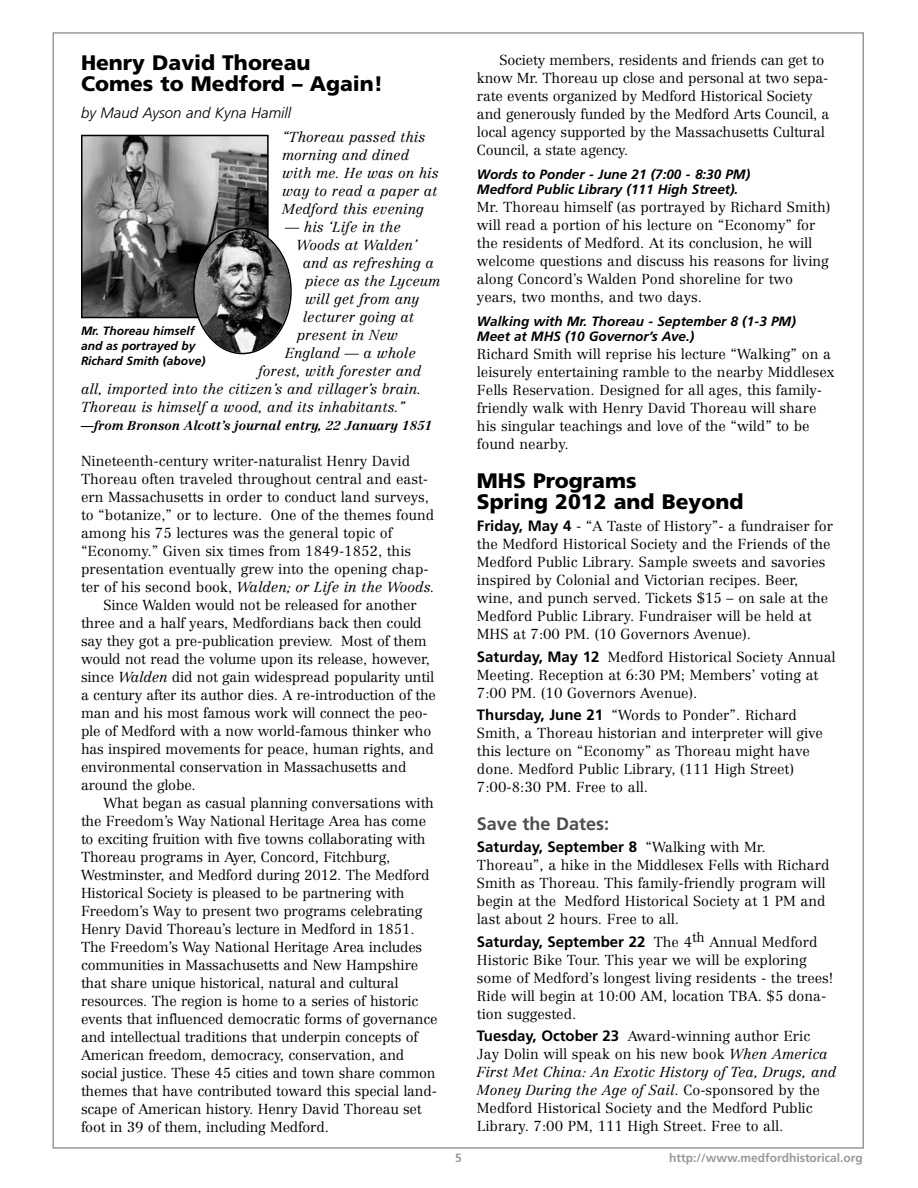
<style>
.page{position:relative;width:918px;height:1188px;background:#fff}
.page>*{position:absolute;margin:0;border:0;box-sizing:border-box;transform-origin:0 0}
.t1{font:900 21px/21px "Frutiger";color:#000}
.t2{font:700 18px "Frutiger";color:#4d4d4d}
.t3{font:700 15px "Frutiger";color:#000}
.t4{font:italic 300 15px "Frutiger";color:#000}
.t5{font:300 14.25px/18px "Centennial";color:#000}
.t6{font:italic 300 14.25px/18px "Centennial";color:#000}
.t7{font:italic 700 13.5px/15px "Frutiger";color:#000}
.t8{font:italic 700 12.75px "Centennial";color:#000}
.t9{font:italic 700 12px/15px "Frutiger";color:#000}
.t10{font:700 12px "Frutiger";color:#999}
.s1{font-style:normal}
.s2{font-style:italic}
.s3{font-family:"Frutiger";font-weight:700;font-size:15px}
.s4{font-family:"Centennial";font-weight:300;font-size:14.25px}
</style>
<div class="page">
<img style="left:84px;top:138px;width:182px;height:177px">
<div style="left:81px;top:135px;width:188px;height:183px;border:2px solid #000"></div>
<svg style="left:193px;top:228px;width:99px;height:126px"></svg>
<h1 class="t1" style="left:81px;top:52px;width:304px">Henry David Thoreau<br>Comes to Medford – Again!</h1>
<p class="t4" style="left:81px;top:104px;width:212px">by Maud Ayson and Kyna Hamill</p>
<p class="t6" style="left:282px;top:128px;width:158px">“Thoreau passed this morning and dined with me. He was on his way to read a paper at<br>Medford this evening</p>
<p class="t6" style="left:285px;top:218px;width:117px">— his ‘Life in the</p>
<p class="t6" style="left:297px;top:236px;width:122px">Woods at Walden’</p>
<p class="t6" style="left:303px;top:254px;width:133px">and as refreshing a</p>
<p class="t6" style="left:305px;top:272px;width:137px">piece as the Lyceum</p>
<p class="t6" style="left:305px;top:290px;width:116px">will get from any</p>
<p class="t6" style="left:303px;top:308px;width:113px">lecturer going at</p>
<p class="t6" style="left:297px;top:326px;width:103px">present in New</p>
<p class="t6" style="left:285px;top:344px;width:132px">England — a whole</p>
<p class="t6" style="left:258px;top:362px;width:164px">forest, with forester and</p>
<p class="t6" style="left:81px;top:380px;width:342px">all, imported into the citizen’s and villager’s brain.</p>
<p class="t6" style="left:81px;top:398px;width:326px">Thoreau is himself a wood, and its inhabitants.”</p>
<p class="t8" style="left:81px;top:418px;width:353px">—from Bronson Alcott’s journal entry, 22 January 1851</p>
<p class="t5" style="left:81px;top:452px;width:331px">Nineteenth-century writer-naturalist Henry David</p>
<p class="t5" style="left:81px;top:470px;width:349px">Thoreau often traveled throughout central and east-</p>
<p class="t5" style="left:81px;top:488px;width:350px">ern Massachusetts in order to conduct land surveys,</p>
<p class="t5" style="left:81px;top:506px;width:355px">to “botanize,” or to lecture. One of the themes found</p>
<p class="t5" style="left:81px;top:524px;width:313px">among his 75 lectures was the general topic of</p>
<p class="t5" style="left:81px;top:542px;width:332px">“Economy.” Given six times from 1849-1852, this</p>
<p class="t5" style="left:81px;top:560px;width:349px">presentation eventually grew into the opening chap-</p>
<p class="t6" style="left:81px;top:578px;width:355px"><span class="s1">ter of his second book,</span> Walden; or Life in the Woods.</p>
<p class="t5" style="left:103px;top:596px;width:315px">Since Walden would not be released for another</p>
<p class="t5" style="left:81px;top:614px;width:342px">three and a half years, Medfordians back then could</p>
<p class="t5" style="left:81px;top:632px;width:347px">say they got a pre-publication preview. Most of them</p>
<p class="t5" style="left:81px;top:650px;width:350px">would not read the volume upon its release, however,</p>
<p class="t5" style="left:81px;top:668px;width:355px">since <span class="s2">Walden</span> did not gain widespread popularity until</p>
<p class="t5" style="left:81px;top:686px;width:356px">a century after its author dies. A re-introduction of the</p>
<p class="t5" style="left:81px;top:704px;width:348px">man and his most famous work will connect the peo-</p>
<p class="t5" style="left:81px;top:722px;width:352px">ple of Medford with a now world-famous thinker who</p>
<p class="t5" style="left:81px;top:740px;width:354px">has inspired movements for peace, human rights, and</p>
<p class="t5" style="left:81px;top:758px;width:327px">environmental conservation in Massachusetts and</p>
<p class="t5" style="left:81px;top:776px;width:116px">around the globe.</p>
<p class="t5" style="left:103px;top:794px;width:332px">What began as casual planning conversations with</p>
<p class="t5" style="left:81px;top:812px;width:347px">the Freedom’s Way National Heritage Area has come</p>
<p class="t5" style="left:81px;top:830px;width:346px">to exciting fruition with five towns collaborating with</p>
<p class="t5" style="left:81px;top:848px;width:311px">Thoreau programs in Ayer, Concord, Fitchburg,</p>
<p class="t5" style="left:81px;top:866px;width:350px">Westminster, and Medford during 2012. The Medford</p>
<p class="t5" style="left:81px;top:884px;width:325px">Historical Society is pleased to be partnering with</p>
<p class="t5" style="left:81px;top:902px;width:343px">Freedom’s Way to present two programs celebrating</p>
<p class="t5" style="left:81px;top:920px;width:335px">Henry David Thoreau’s lecture in Medford in 1851.</p>
<p class="t5" style="left:81px;top:938px;width:343px">The Freedom’s Way National Heritage Area includes</p>
<p class="t5" style="left:81px;top:956px;width:339px">communities in Massachusetts and New Hampshire</p>
<p class="t5" style="left:81px;top:974px;width:319px">that share unique historical, natural and cultural</p>
<p class="t5" style="left:81px;top:992px;width:339px">resources. The region is home to a series of historic</p>
<p class="t5" style="left:81px;top:1010px;width:358px">events that influenced democratic forms of governance</p>
<p class="t5" style="left:81px;top:1028px;width:338px">and intellectual traditions that underpin concepts of</p>
<p class="t5" style="left:81px;top:1046px;width:325px">American freedom, democracy, conservation, and</p>
<p class="t5" style="left:81px;top:1064px;width:356px">social justice. These 45 cities and town share common</p>
<p class="t5" style="left:81px;top:1082px;width:357px">themes that have contributed toward this special land-</p>
<p class="t5" style="left:81px;top:1100px;width:342px">scape of American history. Henry David Thoreau set</p>
<p class="t5" style="left:81px;top:1118px;width:249px">foot in 39 of them, including Medford.</p>
<p class="t9" style="left:81px;top:323px;width:126px">Mr. Thoreau himself and as portrayed by<br>Richard Smith (above)</p>
<p class="t5" style="left:477px;top:51px;width:354px;text-indent:22px">Society members, residents and friends can get to know Mr. Thoreau up close and personal at two sepa&shy;rate events organized by Medford Historical Society and generously funded by the Medford Arts Council, a local agency supported by the Massachusetts Cultural Council, a state agency.</p>
<p class="t7" style="left:477px;top:167px;width:275px">Words to Ponder - June 21 (7:00 - 8:30 PM)<br>Medford Public Library (111 High Street).</p>
<p class="t5" style="left:477px;top:198px;width:355px">Mr. Thoreau himself (as portrayed by Richard Smith) will read a portion of his lecture on “Economy” for the residents of Medford. At its conclusion, he will welcome questions and discuss his reasons for living along Concord’s Walden Pond shoreline for two years, two months, and two days.</p>
<p class="t7" style="left:477px;top:314px;width:320px">Walking with Mr. Thoreau - September 8 (1-3 PM)<br>Meet at MHS (10 Governor’s Ave.)</p>
<p class="t5" style="left:477px;top:345px;width:359px">Richard Smith will reprise his lecture “Walking” on a leisurely entertaining ramble to the nearby Middlesex Fells Reservation. Designed for all ages, this family&shy;friendly walk with Henry David Thoreau will share his singular teachings and love of the “wild” to be found nearby.</p>
<h1 class="t1" style="left:477px;top:470px;width:268px">MHS Programs<br>Spring 2012 and Beyond</h1>
<p class="t5" style="left:477px;top:517px;width:358px"><span class="s3">Friday, May 4</span> - “A Taste of History”- a fundraiser for the Medford Historical Society and the Friends of the Medford Public Library. Sample sweets and savories inspired by Colonial and Victorian recipes. Beer, wine, and punch served. Tickets $15 – on sale at the Medford Public Library. Fundraiser will be held at MHS at 7:00 PM. (10 Governors Avenue).</p>
<p class="t5" style="left:477px;top:648px;width:360px"><span class="s3">Saturday, May 12</span> Medford Historical Society Annual<br>Meeting. Reception at 6:30 PM; Members’ voting at<br>7:00 PM. (10 Governors Avenue).</p>
<p class="t5" style="left:477px;top:706px;width:348px"><span class="s3">Thursday, June 21</span> “Words to Ponder”. Richard Smith, a Thoreau historian and interpreter will give this lecture on “Economy” as Thoreau might have done. Medford Public Library, (111 High Street)<br>7:00-8:30 PM. Free to all.</p>
<p class="t2" style="left:477px;top:813px;width:134px">Save the Dates:</p>
<p class="t3" style="left:477px;top:838px;width:290px">Saturday, September 8 <span class="s4">“Walking with Mr.</span></p>
<p class="t5" style="left:477px;top:856px;width:354px">Thoreau”, a hike in the Middlesex Fells with Richard Smith as Thoreau. This family-friendly program will begin at the Medford Historical Society at 1 PM and last about 2 hours. Free to all.</p>
<p class="t3" style="left:477px;top:933px;width:342px">Saturday, September 22 <span class="s4">The 4</span><sup>th</sup> <span class="s4">Annual Medford</span></p>
<p class="t5" style="left:477px;top:951px;width:358px">Historic Bike Tour. This year we will be exploring some of Medford’s longest living residents - the trees!<br>Ride will begin at 10:00 AM, location TBA. $5 dona&shy;tion suggested.</p>
<p class="t5" style="left:477px;top:1027px;width:361px"><span class="s3">Tuesday, October 23</span> Award-winning author Eric<br>Jay Dolin will speak on his new book <span class="s2">When America First Met China: An Exotic History of Tea, Drugs, and Money During the Age of Sail</span>. Co-sponsored by the Medford Historical Society and the Medford Public Library. 7:00 PM, 111 High Street. Free to all.</p>
<p class="t10" style="left:455px;top:1150px;width:8px">5</p>
<p class="t10" style="left:669px;top:1150px;width:195px">http://www.medfordhistorical.org</p>
</div>
